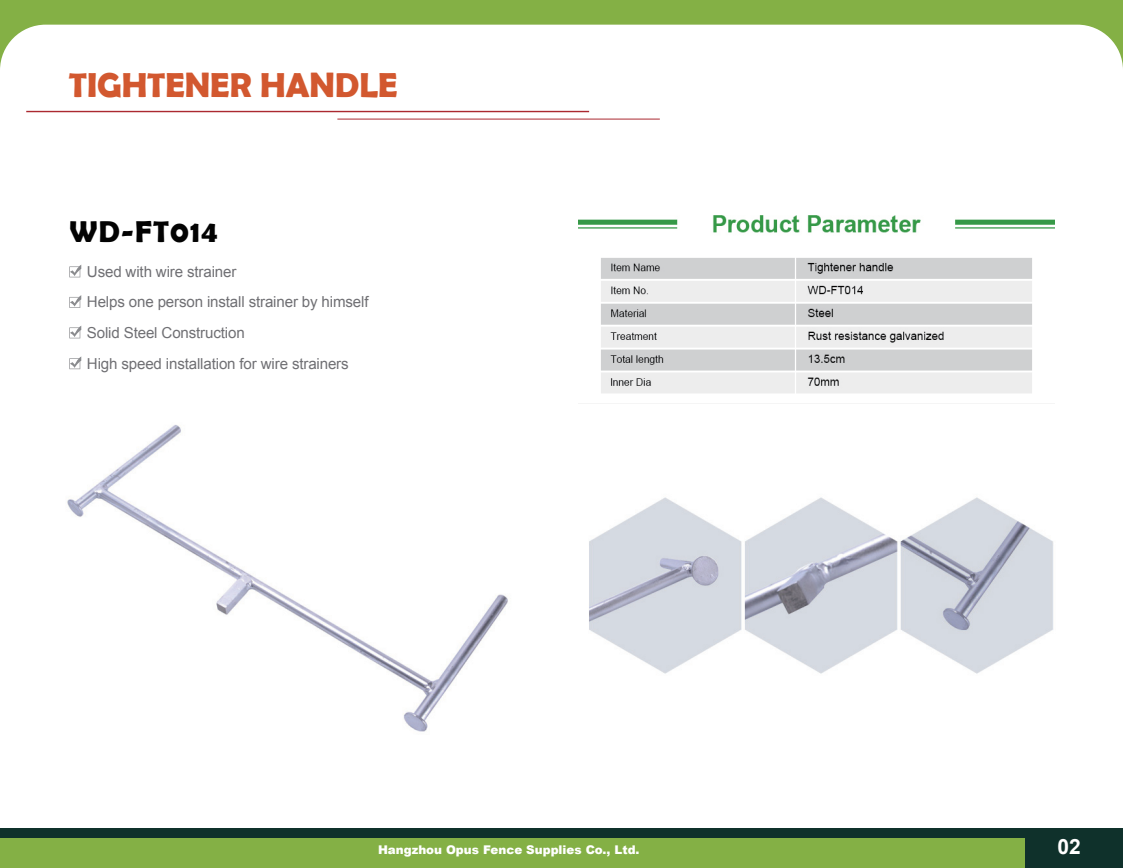
<style>
.page{position:relative;width:1123px;height:868px;background:#fff}
.page>*{position:absolute;margin:0;border:0;box-sizing:border-box;transform-origin:0 0}
.t1{font:700 34.65px "Berlin Sans FB Demi";color:#d2582f}
.t2{font:700 30.3px "Berlin Sans FB Demi";letter-spacing:.04em;color:#030303}
.t3{font:700 21px "Arial";color:#fff}
.t4{font:15.15px/30.6px "Arial";letter-spacing:-.01em;color:#707074}
.t5{font:900 12px "Arial";color:#fff}
</style>
<div class="page">
<hr style="left:26px;top:111px;width:563px;height:1px;background:#ab2930">
<hr style="left:337px;top:119px;width:323px;height:1px;background:#ab2930">
<div style="left:0;top:828px;width:1122px;height:39px;background:#0f312b"></div>
<div style="left:0;top:838px;width:1024px;height:29px;background:#84b045"></div>
<svg style="left:0;top:0;width:1123px;height:68px"></svg>
<svg style="left:69px;top:265px;width:12px;height:12px"></svg>
<svg style="left:69px;top:295px;width:12px;height:13px"></svg>
<svg style="left:69px;top:326px;width:12px;height:12px"></svg>
<svg style="left:69px;top:356px;width:12px;height:13px"></svg>
<img style="left:67px;top:425px;width:441px;height:307px">
<img style="left:578px;top:215px;width:476px;height:178px">
<img style="left:589px;top:497px;width:465px;height:177px">
<h1 class="t1" style="left:69px;top:65px;width:330px">TIGHTENER HANDLE</h1>
<h2 class="t2" style="left:69px;top:214px;width:150px">WD-FT014</h2>
<p class="t4" style="left:87px;top:256px;width:283px">Used with wire strainer<br>Helps one person install strainer by himself Solid Steel Construction<br>High speed installation for wire strainers</p>
<p class="t5" style="left:378px;top:840px;width:263px">Hangzhou Opus Fence Supplies Co., Ltd.</p>
<h3 class="t3" style="left:1057px;top:832px;width:25px">02</h3>
</div>
